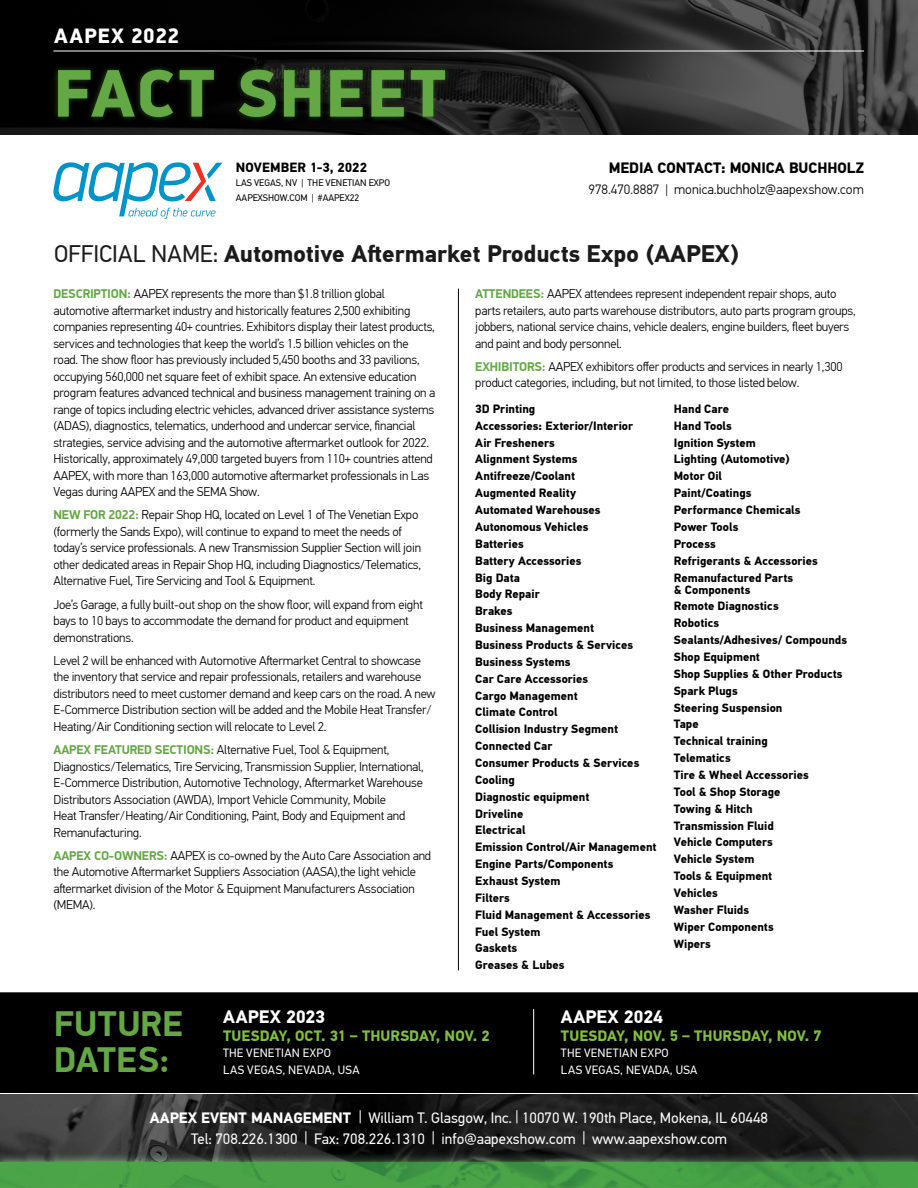
<style>
.page{position:relative;width:918px;height:1188px;background:#fff}
.page>*{position:absolute;margin:0;border:0;box-sizing:border-box;transform-origin:0 0}
.t1{font:900 67.5px "PF Din Display Pro";letter-spacing:.025em;color:#64a845}
.t2{font:700 36px/36px "PF Din Display Pro";letter-spacing:.015em;color:#64a845}
.t3{font:700 24px "PF Din Text Pro";color:#1b1b1b}
.t4{font:900 21px "PF Din Display Pro";letter-spacing:.05em;color:#fff}
.t5{font:700 18px "PF Din Text Pro";color:#fff}
.t6{font:15px/21px "PF Din Text Pro";color:#fff;text-align:center}
.t7{font:700 15px "PF Din Text Pro";color:#81bd41}
.t8{font:700 15px "PF Din Text Pro";color:#000}
.t9{font:300 13.5px "PF Din Text Pro";color:#000}
.t10{font:700 13.35px "PF Din Text Pro";letter-spacing:.005em;color:#000}
.t11{font:300 12.75px/16.5px "PF Din Text Pro";letter-spacing:-.015em;color:#000}
.t12{font:700 12px/16.8px "PF Din Text Pro";color:#000}
.t13{font:12px/16.5px "PF Din Text Pro";letter-spacing:.025em;color:#fff}
.t14{font:9.6px/14.5px "PF Din Text Pro";color:#000}
.s1{font-weight:400}
.s2{font-family:"PF Din Display Pro";font-weight:700;color:#64a845}
.s3{font-weight:700}
</style>
<div class="page">
<img style="left:0;top:1094px;width:918px;height:94px">
<img style="left:0;top:0;width:918px;height:135px">
<svg style="left:53px;top:162px;width:170px;height:57px"></svg>
<div style="left:0;top:992px;width:918px;height:101px;background:#000"></div>
<div style="left:52px;top:64px;width:399px;height:59px;background:#64a845;opacity:.45"></div>
<hr style="left:53px;top:51px;width:811px;height:1px;background:#fff">
<hr style="left:533px;top:1009px;width:1px;height:65px;background:#fff">
<hr style="left:458px;top:289px;width:1px;height:681px;background:#000">
<h3 class="t4" style="left:54px;top:23px;width:127px">AAPEX 2022</h3>
<h1 class="t1" style="left:54px;top:52px;width:393px">FACT SHEET</h1>
<p class="t10" style="left:236px;top:159px;width:133px">NOVEMBER 1-3, 2022</p>
<p class="t14" style="left:236px;top:176px;width:156px">LAS VEGAS, NV | THE VENETIAN EXPO<br>AAPEXSHOW.COM | #AAPEX22</p>
<p class="t8" style="left:609px;top:159px;width:257px">MEDIA CONTACT: MONICA BUCHHOLZ</p>
<p class="t9" style="left:589px;top:182px;width:277px">978.470.8887 | monica.buchholz@aapexshow.com</p>
<h3 class="t3" style="left:54px;top:239px;width:686px"><span class="s1">OFFICIAL NAME:</span> Automotive Aftermarket Products Expo (AAPEX)</h3>
<p class="t11" style="left:53px;top:286px;width:383px"><span class="s2">DESCRIPTION:</span> AAPEX represents the more than $1.8 trillion global automotive aftermarket industry and historically features 2,500 exhibiting companies representing 40+ countries. Exhibitors display their latest products, services and technologies that keep the world’s 1.5 billion vehicles on the road. The show floor has previously included 5,450 booths and 33 pavilions, occupying 560,000 net square feet of exhibit space. An extensive education program features advanced technical and business management training on a range of topics including electric vehicles, advanced driver assistance systems (ADAS), diagnostics, telematics, underhood and undercar service, financial strategies, service advising and the automotive aftermarket outlook for 2022.<br>Historically, approximately 49,000 targeted buyers from 110+ countries attend AAPEX, with more than 163,000 automotive aftermarket professionals in Las Vegas during AAPEX and the SEMA Show.</p>
<p class="t11" style="left:53px;top:507px;width:369px"><span class="s2">NEW FOR 2022:</span> Repair Shop HQ, located on Level 1 of The Venetian Expo (formerly the Sands Expo), will continue to expand to meet the needs of today’s service professionals. A new Transmission Supplier Section will join other dedicated areas in Repair Shop HQ, including Diagnostics/Telematics, Alternative Fuel, Tire Servicing and Tool &amp; Equipment.</p>
<p class="t11" style="left:53px;top:596px;width:371px">Joe’s Garage, a fully built-out shop on the show floor, will expand from eight bays to 10 bays to accommodate the demand for product and equipment demonstrations.</p>
<p class="t11" style="left:53px;top:652px;width:384px">Level 2 will be enhanced with Automotive Aftermarket Central to showcase the inventory that service and repair professionals, retailers and warehouse distributors need to meet customer demand and keep cars on the road. A new E-Commerce Distribution section will be added and the Mobile Heat Transfer/ Heating/Air Conditioning section will relocate to Level 2.</p>
<p class="t11" style="left:53px;top:742px;width:372px"><span class="s2">AAPEX FEATURED SECTIONS:</span> Alternative Fuel, Tool &amp; Equipment, Diagnostics/Telematics, Tire Servicing, Transmission Supplier, International, E-Commerce Distribution, Automotive Technology, Aftermarket Warehouse Distributors Association (AWDA), Import Vehicle Community, Mobile<br>Heat Transfer/Heating/Air Conditioning, Paint, Body and Equipment and Remanufacturing.</p>
<p class="t11" style="left:53px;top:847px;width:379px"><span class="s2">AAPEX CO-OWNERS:</span> AAPEX is co-owned by the Auto Care Association and the Automotive Aftermarket Suppliers Association (AASA),the light vehicle aftermarket division of the Motor &amp; Equipment Manufacturers Association (MEMA).</p>
<p class="t11" style="left:475px;top:286px;width:382px"><span class="s2">ATTENDEES:</span> AAPEX attendees represent independent repair shops, auto parts retailers, auto parts warehouse distributors, auto parts program groups, jobbers, national service chains, vehicle dealers, engine builders, fleet buyers and paint and body personnel.</p>
<p class="t11" style="left:475px;top:358px;width:369px"><span class="s2">EXHIBITORS:</span> AAPEX exhibitors offer products and services in nearly 1,300 product categories, including, but not limited, to those listed below.</p>
<p class="t12" style="left:475px;top:401px;width:183px">3D Printing<br>Accessories: Exterior/Interior<br>Air Fresheners<br>Alignment Systems<br>Antifreeze/Coolant<br>Augmented Reality<br>Automated Warehouses<br>Autonomous Vehicles<br>Batteries<br>Battery Accessories<br>Big Data<br>Body Repair<br>Brakes<br>Business Management<br>Business Products &amp; Services<br>Business Systems<br>Car Care Accessories<br>Cargo Management<br>Climate Control<br>Collision Industry Segment<br>Connected Car<br>Consumer Products &amp; Services<br>Cooling<br>Diagnostic equipment<br>Driveline<br>Electrical<br>Emission Control/Air Management<br>Engine Parts/Components<br>Exhaust System<br>Filters<br>Fluid Management &amp; Accessories<br>Fuel System<br>Gaskets<br>Greases &amp; Lubes</p>
<p class="t12" style="left:674px;top:401px;width:146px">Hand Care<br>Hand Tools<br>Ignition System<br>Lighting (Automotive)<br>Motor Oil<br>Paint/Coatings<br>Performance Chemicals<br>Power Tools<br>Process<br>Refrigerants &amp; Accessories<br>Remanufactured Parts</p>
<p class="t12" style="left:674px;top:581px;width:175px">&amp; Components<br>Remote Diagnostics<br>Robotics<br>Sealants/Adhesives/ Compounds<br>Shop Equipment<br>Shop Supplies &amp; Other Products<br>Spark Plugs<br>Steering Suspension<br>Tape<br>Technical training<br>Telematics<br>Tire &amp; Wheel Accessories<br>Tool &amp; Shop Storage<br>Towing &amp; Hitch<br>Transmission Fluid<br>Vehicle Computers<br>Vehicle System<br>Tools &amp; Equipment<br>Vehicles<br>Washer Fluids<br>Wiper Components<br>Wipers</p>
<h2 class="t2" style="left:54px;top:1007px;width:131px">FUTURE<br>DATES:</h2>
<h3 class="t5" style="left:223px;top:1005px;width:104px">AAPEX 2023</h3>
<p class="t7" style="left:223px;top:1026px;width:268px">TUESDAY, OCT. 31 – THURSDAY, NOV. 2</p>
<p class="t13" style="left:223px;top:1045px;width:138px">THE VENETIAN EXPO<br>LAS VEGAS, NEVADA, USA</p>
<h3 class="t5" style="left:561px;top:1005px;width:104px">AAPEX 2024</h3>
<p class="t7" style="left:561px;top:1026px;width:262px">TUESDAY, NOV. 5 – THURSDAY, NOV. 7</p>
<p class="t13" style="left:561px;top:1045px;width:138px">THE VENETIAN EXPO<br>LAS VEGAS, NEVADA, USA</p>
<p class="t6" style="left:150px;top:1107px;width:620px"><span class="s3">AAPEX EVENT MANAGEMENT</span> | William T. Glasgow, Inc. | 10070 W. 190th Place, Mokena, IL 60448<br>Tel: 708.226.1300 | Fax: 708.226.1310 | info@aapexshow.com | www.aapexshow.com</p>
</div>
